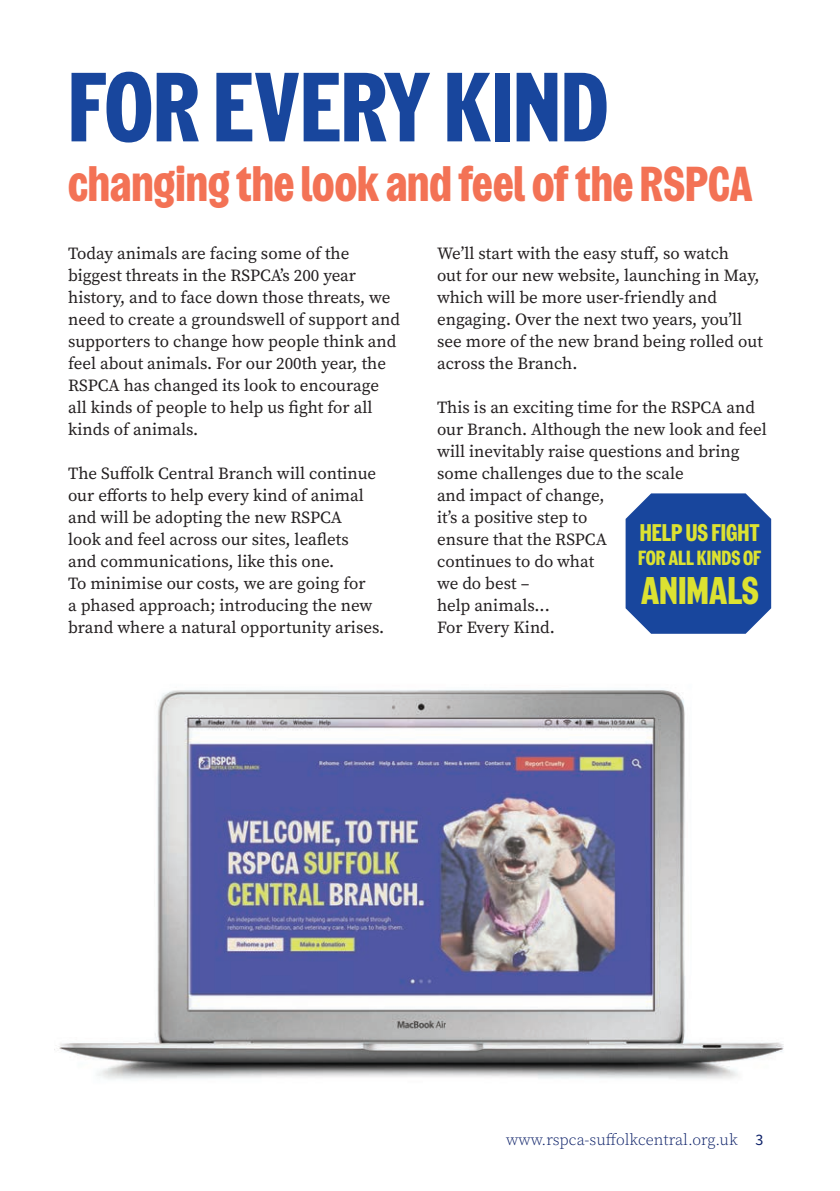
<style>
.page{position:relative;width:840px;height:1191px;background:#fff}
.page>*{position:absolute;margin:0;border:0;box-sizing:border-box;transform-origin:0 0}
.t1{font:700 97.8px "Wilberforce Sans";color:#18469d}
.t2{font:700 49px "Wilberforce Sans";color:#f37255}
.t3{font:700 38.6px "Wilberforce Sans";letter-spacing:-.01em;color:#dce231}
.t4{font:700 24px "Wilberforce Sans";color:#dce231}
.t5{font:700 20.4px "Wilberforce Sans";color:#dce231}
.t6{font:17px/22px "Source Serif Variable";color:#231f20}
.t7{font:16px "Source Serif Variable";color:#0c2068}
.s1{font-family:"Source Sans Pro"}
</style>
<div class="page">
<img style="left:54px;top:689px;width:730px;height:391px">
<svg style="left:625px;top:493px;width:145px;height:141px;background:#2a54a4"></svg>
<h1 class="t1" style="left:68px;top:67px;width:541px">FOR EVERY KIND</h1>
<h2 class="t2" style="left:68px;top:164px;width:686px">changing the look and feel of the RSPCA</h2>
<p class="t6" style="left:68px;top:242px;width:333px">Today animals are facing some of the biggest threats in the RSPCA’s 200 year history, and to face down those threats, we need to create a groundswell of support and supporters to change how people think and feel about animals. For our 200th year, the RSPCA has changed its look to encourage all kinds of people to help us fight for all kinds of animals.</p>
<p class="t6" style="left:68px;top:462px;width:317px">The Suffolk Central Branch will continue our efforts to help every kind of animal and will be adopting the new RSPCA<br>look and feel across our sites, leaflets<br>and communications, like this one.<br>To minimise our costs, we are going for<br>a phased approach; introducing the new brand where a natural opportunity arises.</p>
<p class="t6" style="left:437px;top:242px;width:327px">We’ll start with the easy stuff, so watch<br>out for our new website, launching in May, which will be more user-friendly and engaging. Over the next two years, you’ll see more of the new brand being rolled out across the Branch.</p>
<p class="t6" style="left:437px;top:396px;width:331px">This is an exciting time for the RSPCA and our Branch. Although the new look and feel will inevitably raise questions and bring some challenges due to the scale<br>and impact of change,<br>it’s a positive step to<br>ensure that the RSPCA<br>continues to do what<br>we do best –<br>help animals...<br>For Every Kind.</p>
<h3 class="t4" style="left:639px;top:522px;width:121px">HELP US FIGHT</h3>
<p class="t5" style="left:637px;top:549px;width:125px">FOR ALL KINDS OF</p>
<h3 class="t3" style="left:640px;top:575px;width:120px">ANIMALS</h3>
<p class="t7" style="left:505px;top:1129px;width:259px">www.rspca-suffolkcentral.org.uk <span class="s1">3</span></p>
</div>
